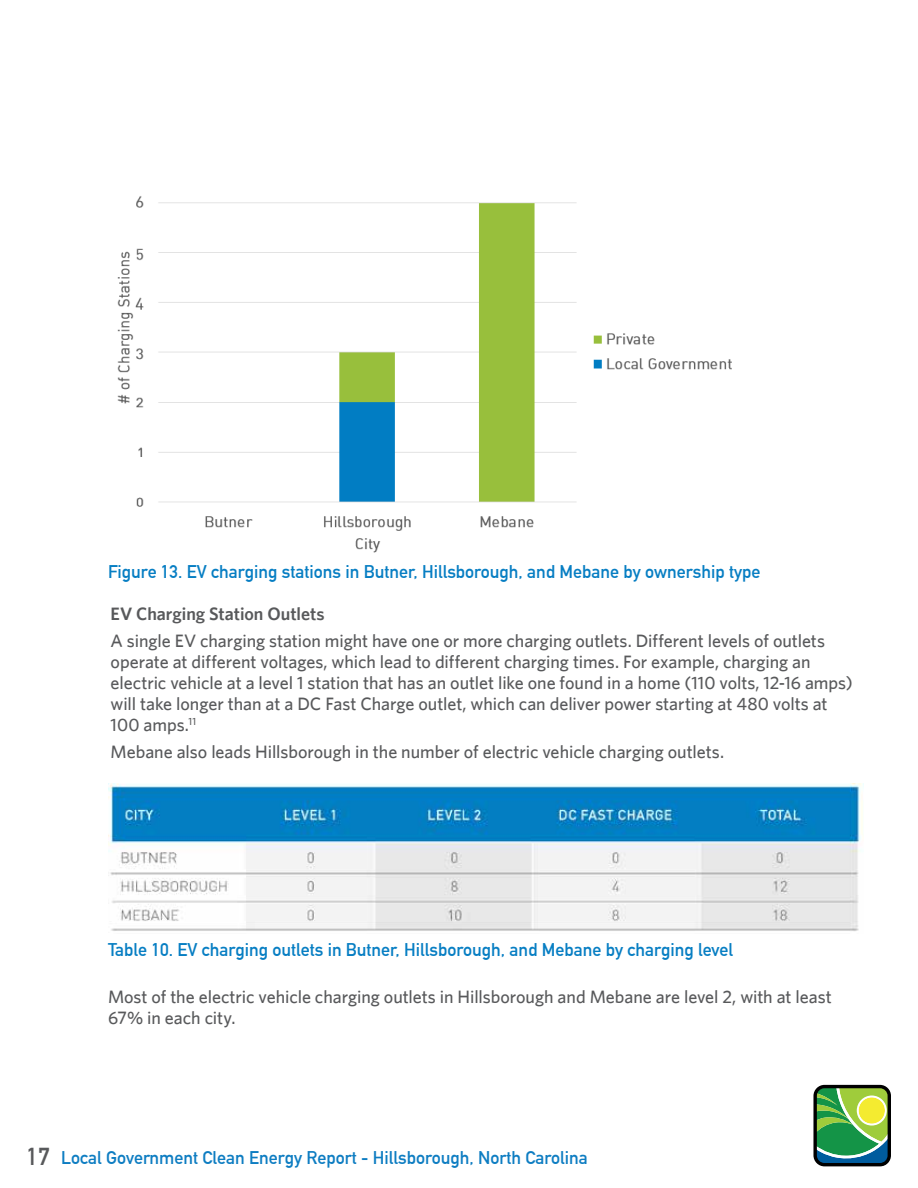
<style>
.page{position:relative;width:918px;height:1188px;background:#fff}
.page>*{position:absolute;margin:0;border:0;box-sizing:border-box;transform-origin:0 0}
.t1{font:500 18px/21px "Whitney";letter-spacing:-.005em;color:#58595b}
.t2{font:700 18px "DIN Alternate";color:#077ec3}
.t3{font:700 18px "DIN Alternate";color:#0e7dc2}
.t4{font:600 18px "Whitney";color:#58595b}
.s1{font-size:24px;color:#58595b}
</style>
<div class="page">
<svg style="left:813px;top:1085px;width:78px;height:81px"></svg>
<img style="left:117px;top:196px;width:615px;height:357px">
<img style="left:108px;top:783px;width:756px;height:148px">
<p class="t2" style="left:108px;top:558px;width:654px">Figure 13. EV charging stations in Butner, Hillsborough, and Mebane by ownership type</p>
<p class="t4" style="left:111px;top:603px;width:215px">EV Charging Station Outlets</p>
<p class="t1" style="left:111px;top:630px;width:744px">A single EV charging station might have one or more charging outlets. Different levels of outlets operate at different voltages, which lead to different charging times. For example, charging an electric vehicle at a level 1 station that has an outlet like one found in a home (110 volts, 12-16 amps) will take longer than at a DC Fast Charge outlet, which can deliver power starting at 480 volts at 100 amps.<sup>11</sup></p>
<p class="t1" style="left:111px;top:741px;width:615px">Mebane also leads Hillsborough in the number of electric vehicle charging outlets.</p>
<p class="t2" style="left:108px;top:936px;width:627px">Table 10. EV charging outlets in Butner, Hillsborough, and Mebane by charging level</p>
<p class="t1" style="left:108px;top:985px;width:725px">Most of the electric vehicle charging outlets in Hillsborough and Mebane are level 2, with at least<br>67% in each city.</p>
<p class="t3" style="left:27px;top:1144px;width:563px"><span class="s1">17</span> Local Government Clean Energy Report - Hillsborough, North Carolina</p>
</div>
